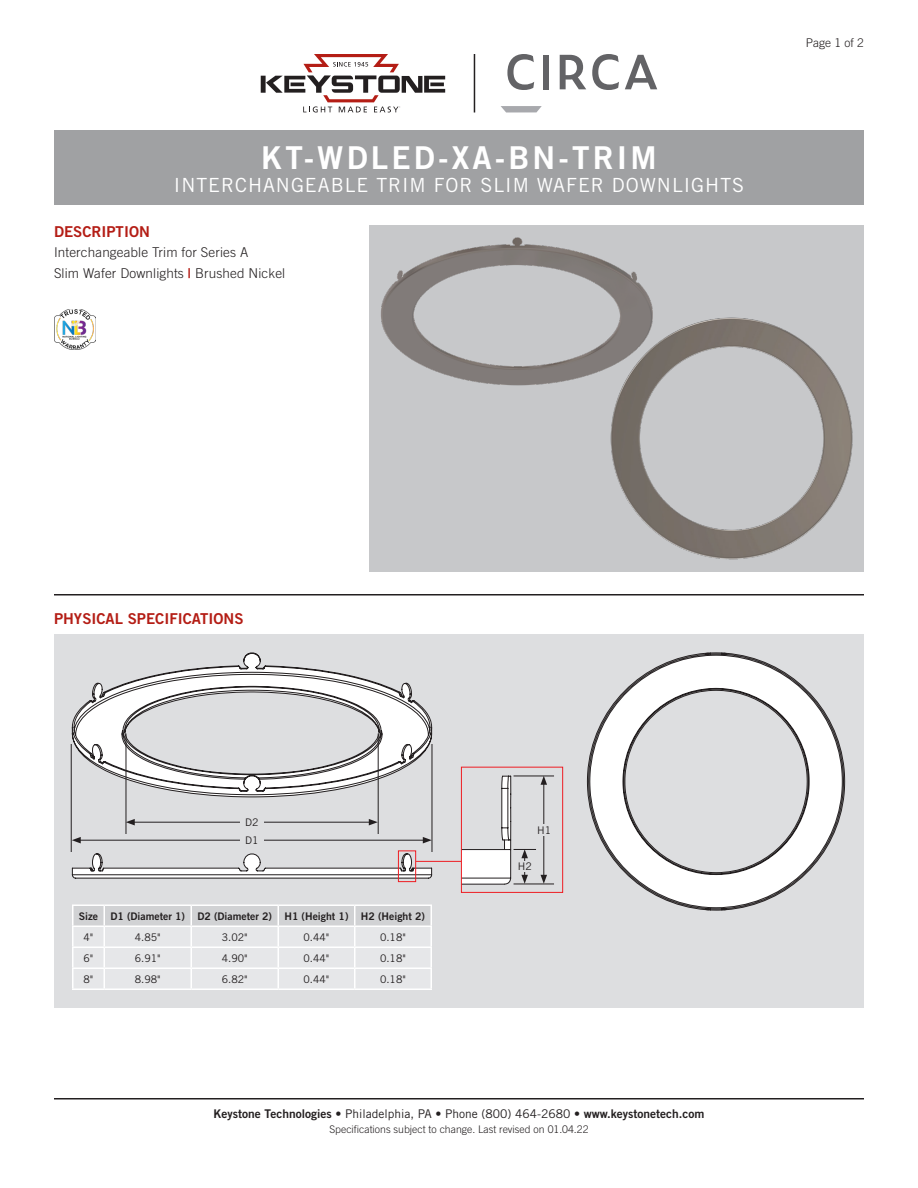
<style>
.page{position:relative;width:918px;height:1188px;background:#fff}
.page>*{position:absolute;margin:0;border:0;box-sizing:border-box;transform-origin:0 0}
.t1{font:31.5px "Trade Gothic Bold Two";letter-spacing:.1em;color:#fff}
.SubTitle{font:19.5px "Trade Gothic";letter-spacing:.05em;color:#fff}
.Heading_01{font:15px "Trade Gothic Bold Two";color:#b41d15}
.Text_After_Descripti{font:300 13.5px/20.2px "Trade Gothic";letter-spacing:.01em;color:#231f20}
.t2{font:12px "Trade Gothic Bold Two";color:#231f20}
.Page{font:300 12px "Trade Gothic";color:#231f20}
.Table_Text{font:10.5px "Trade Gothic";color:#231f20}
.Table_Header{font:10.5px "Trade Gothic Bold Two";color:#231f20}
.Rev{font:300 10.5px "Trade Gothic";color:#231f20}
.Art_Callout{font:10.5px "Trade Gothic";color:#231f20}
.s1{font-family:"Trade Gothic Bold Two";font-weight:400;color:#b41d15}
.s2{font-family:"Trade Gothic"}
</style>
<div class="page">
<hr style="left:54px;top:1098px;width:810px;height:2px;background:#231f20">
<hr style="left:54px;top:594px;width:810px;height:2px;background:#231f20">
<img style="left:54px;top:309px;width:41px;height:41px">
<div style="left:54px;top:130px;width:810px;height:75px;background:#a0a1a3"></div>
<div style="left:369px;top:225px;width:495px;height:347px;background:#c7c8ca"></div>
<img style="left:381px;top:237px;width:272px;height:149px">
<img style="left:609px;top:316px;width:244px;height:244px">
<hr style="left:474px;top:54px;width:1px;height:58px;background:#231f20">
<svg style="left:261px;top:54px;width:184px;height:58px"></svg>
<svg style="left:507px;top:54px;width:27px;height:36px"></svg>
<div style="left:543px;top:55px;width:6px;height:34px;background:#636366"></div>
<svg style="left:560px;top:55px;width:26px;height:34px"></svg>
<svg style="left:592px;top:54px;width:27px;height:36px"></svg>
<svg style="left:625px;top:55px;width:32px;height:34px"></svg>
<svg style="left:501px;top:106px;width:41px;height:6px"></svg>
<div style="left:54px;top:634px;width:810px;height:374px;background:#dddee0"></div>
<hr style="left:72px;top:904px;width:32px;height:2px;background:#fff">
<hr style="left:104px;top:904px;width:87px;height:2px;background:#fff">
<hr style="left:191px;top:904px;width:87px;height:2px;background:#fff">
<hr style="left:278px;top:904px;width:77px;height:2px;background:#fff">
<hr style="left:355px;top:904px;width:77px;height:2px;background:#fff">
<hr style="left:72px;top:988px;width:32px;height:2px;background:#fff">
<hr style="left:104px;top:988px;width:87px;height:2px;background:#fff">
<hr style="left:191px;top:988px;width:87px;height:2px;background:#fff">
<hr style="left:278px;top:988px;width:77px;height:2px;background:#fff">
<hr style="left:355px;top:988px;width:77px;height:2px;background:#fff">
<svg style="left:72px;top:906px;width:360px;height:83px"></svg>
<svg style="left:587px;top:652px;width:258px;height:259px"></svg>
<hr style="left:71px;top:744px;width:1px;height:108px;background:#231f20">
<hr style="left:432px;top:744px;width:1px;height:108px;background:#231f20">
<hr style="left:132px;top:822px;width:239px;height:1px;background:#231f20">
<svg style="left:127px;top:819px;width:8px;height:6px"></svg>
<svg style="left:369px;top:819px;width:9px;height:6px"></svg>
<div style="left:240px;top:816px;width:24px;height:12px;background:#dddee0"></div>
<hr style="left:514px;top:776px;width:40px;height:1px;background:#231f20">
<hr style="left:514px;top:884px;width:40px;height:1px;background:#231f20">
<svg style="left:463px;top:775px;width:84px;height:110px"></svg>
<div style="left:461px;top:767px;width:102px;height:126px;border:1px solid #ee1d23"></div>
<svg style="left:72px;top:837px;width:360px;height:42px"></svg>
<svg style="left:125px;top:652px;width:307px;height:146px"></svg>
<svg style="left:72px;top:660px;width:360px;height:132px"></svg>
<hr style="left:126px;top:734px;width:1px;height:100px;background:#231f20">
<hr style="left:378px;top:734px;width:1px;height:100px;background:#231f20">
<div style="left:398px;top:850px;width:18px;height:32px;border:1px solid #ee1d23"></div>
<hr style="left:416px;top:861px;width:45px;height:1px;background:#ee1d23">
<p class="t1" style="left:261px;top:138px;width:397px">KT-WDLED-XA-BN-TRIM</p>
<p class="SubTitle" style="left:174px;top:173px;width:572px">INTERCHANGEABLE TRIM FOR SLIM WAFER DOWNLIGHTS</p>
<p class="Heading_01" style="left:54px;top:222px;width:97px">DESCRIPTION</p>
<p class="Text_After_Descripti" style="left:54px;top:242px;width:233px">Interchangeable Trim for Series A<br>Slim Wafer Downlights <span class="s1">|</span> Brushed Nickel</p>
<p class="Page" style="left:806px;top:36px;width:60px">Page 1 of 2</p>
<p class="Heading_01" style="left:54px;top:609px;width:191px">PHYSICAL SPECIFICATIONS</p>
<p class="Art_Callout" style="left:245px;top:816px;width:15px">D2</p>
<p class="Art_Callout" style="left:245px;top:834px;width:15px">D1</p>
<p class="Table_Header" style="left:79px;top:910px;width:21px">Size</p>
<p class="Table_Header" style="left:110px;top:910px;width:76px">D1 (Diameter 1)</p>
<p class="Table_Header" style="left:197px;top:910px;width:76px">D2 (Diameter 2)</p>
<p class="Table_Header" style="left:284px;top:910px;width:66px">H1 (Height 1)</p>
<p class="Table_Header" style="left:361px;top:910px;width:66px">H2 (Height 2)</p>
<p class="Table_Text" style="left:84px;top:931px;width:11px">4"</p>
<p class="Table_Text" style="left:135px;top:931px;width:27px">4.85"</p>
<p class="Table_Text" style="left:222px;top:931px;width:27px">3.02"</p>
<p class="Table_Text" style="left:304px;top:931px;width:27px">0.44"</p>
<p class="Table_Text" style="left:380px;top:931px;width:27px">0.18"</p>
<p class="Table_Text" style="left:84px;top:952px;width:11px">6"</p>
<p class="Table_Text" style="left:135px;top:952px;width:27px">6.91"</p>
<p class="Table_Text" style="left:222px;top:952px;width:27px">4.90"</p>
<p class="Table_Text" style="left:304px;top:952px;width:27px">0.44"</p>
<p class="Table_Text" style="left:380px;top:952px;width:27px">0.18"</p>
<p class="Table_Text" style="left:84px;top:973px;width:11px">8"</p>
<p class="Table_Text" style="left:135px;top:973px;width:27px">8.98"</p>
<p class="Table_Text" style="left:222px;top:973px;width:27px">6.82"</p>
<p class="Table_Text" style="left:304px;top:973px;width:27px">0.44"</p>
<p class="Table_Text" style="left:380px;top:973px;width:27px">0.18"</p>
<p class="Art_Callout" style="left:537px;top:823px;width:15px">H1</p>
<p class="Art_Callout" style="left:518px;top:860px;width:15px">H2</p>
<p class="t2" style="left:214px;top:1106px;width:492px">Keystone Technologies <span class="s2">• Philadelphia, PA • Phone (800) 464-2680 •</span> www.keystonetech.com</p>
<p class="Rev" style="left:329px;top:1123px;width:261px">Specifications subject to change. Last revised on 01.04.22</p>
</div>
